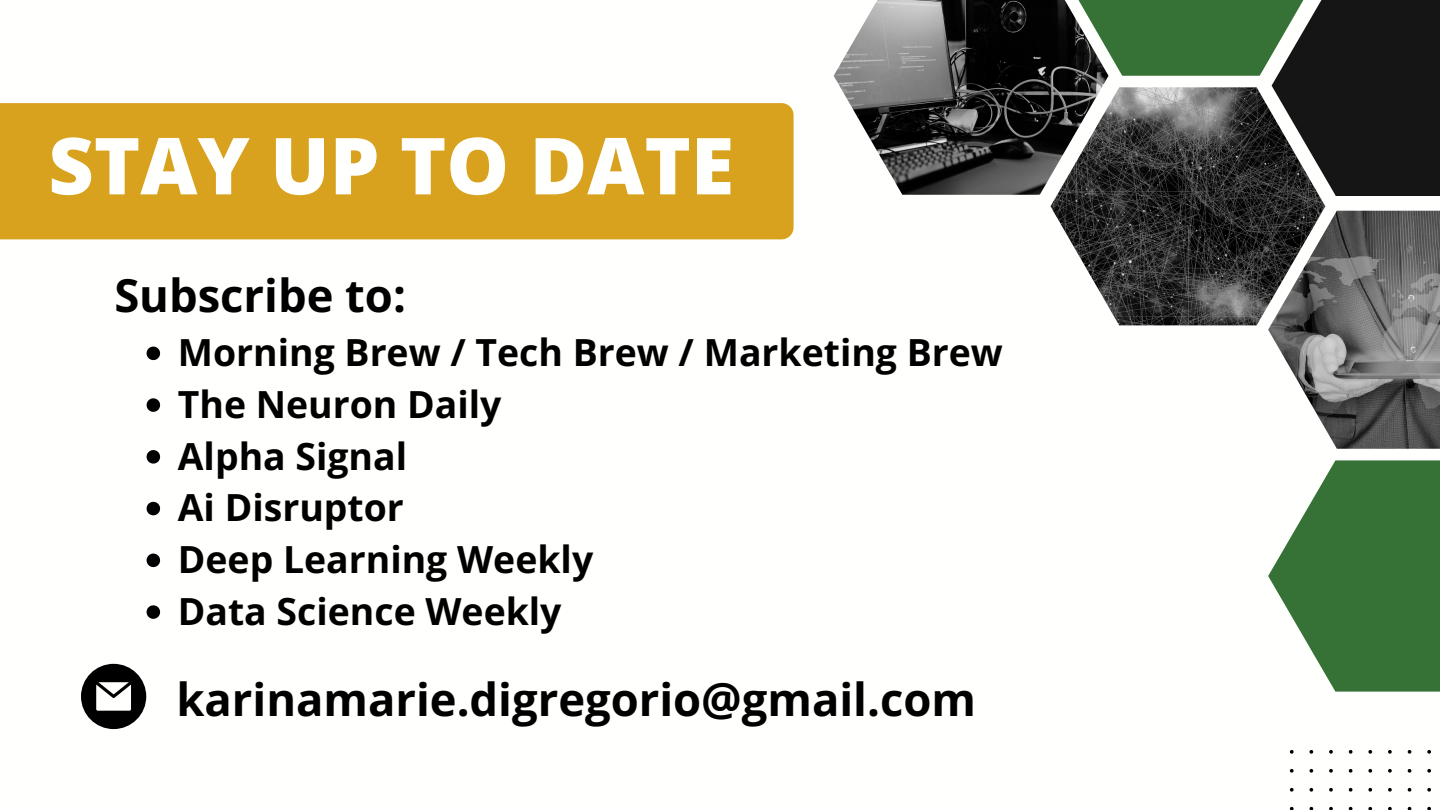
<style>
.page{position:relative;width:1440px;height:810px;background:#fff}
.page>*{position:absolute;margin:0;border:0;box-sizing:border-box;transform-origin:0 0}
.t1{font:800 78.7px "Open Sans";color:#fffffd}
.t2{font:700 45.4px "Open Sans";color:#000}
.t3{font:700 37.4px "Open Sans";color:#000}
</style>
<div class="page">
<div style="left:0;top:103px;width:794px;height:136px;background:#d8a21e"></div>
<div style="left:1054px;top:0;width:274px;height:76px;background:#367235"></div>
<div style="left:1272px;top:0;width:168px;height:196px;background:#151515"></div>
<img style="left:1050px;top:87px;width:275px;height:238px">
<img style="left:1268px;top:211px;width:172px;height:238px">
<svg style="left:1268px;top:460px;width:172px;height:232px;fill:#367235"></svg>
<img style="left:834px;top:0;width:275px;height:195px">
<svg style="left:81px;top:664px;width:65px;height:65px"></svg>
<svg style="left:1290px;top:750px;width:141px;height:60px"></svg>
<svg style="left:147px;top:347px;width:13px;height:13px"></svg>
<svg style="left:147px;top:398px;width:13px;height:14px"></svg>
<svg style="left:147px;top:450px;width:13px;height:14px"></svg>
<svg style="left:147px;top:502px;width:13px;height:13px"></svg>
<svg style="left:147px;top:554px;width:13px;height:13px"></svg>
<svg style="left:147px;top:605px;width:13px;height:14px"></svg>
<p class="t1" style="left:48px;top:110px;width:687px">STAY UP TO DATE</p>
<p class="t2" style="left:114px;top:264px;width:293px">Subscribe to:</p>
<p class="t3" style="left:178px;top:326px;width:827px">Morning Brew / Tech Brew / Marketing Brew</p>
<p class="t3" style="left:178px;top:378px;width:325px">The Neuron Daily</p>
<p class="t3" style="left:178px;top:430px;width:231px">Alpha Signal</p>
<p class="t3" style="left:178px;top:481px;width:228px">Ai Disruptor</p>
<p class="t3" style="left:178px;top:533px;width:417px">Deep Learning Weekly</p>
<p class="t3" style="left:178px;top:585px;width:385px">Data Science Weekly</p>
<p class="t2" style="left:176px;top:667px;width:801px">karinamarie.digregorio@gmail.com</p>
</div>
